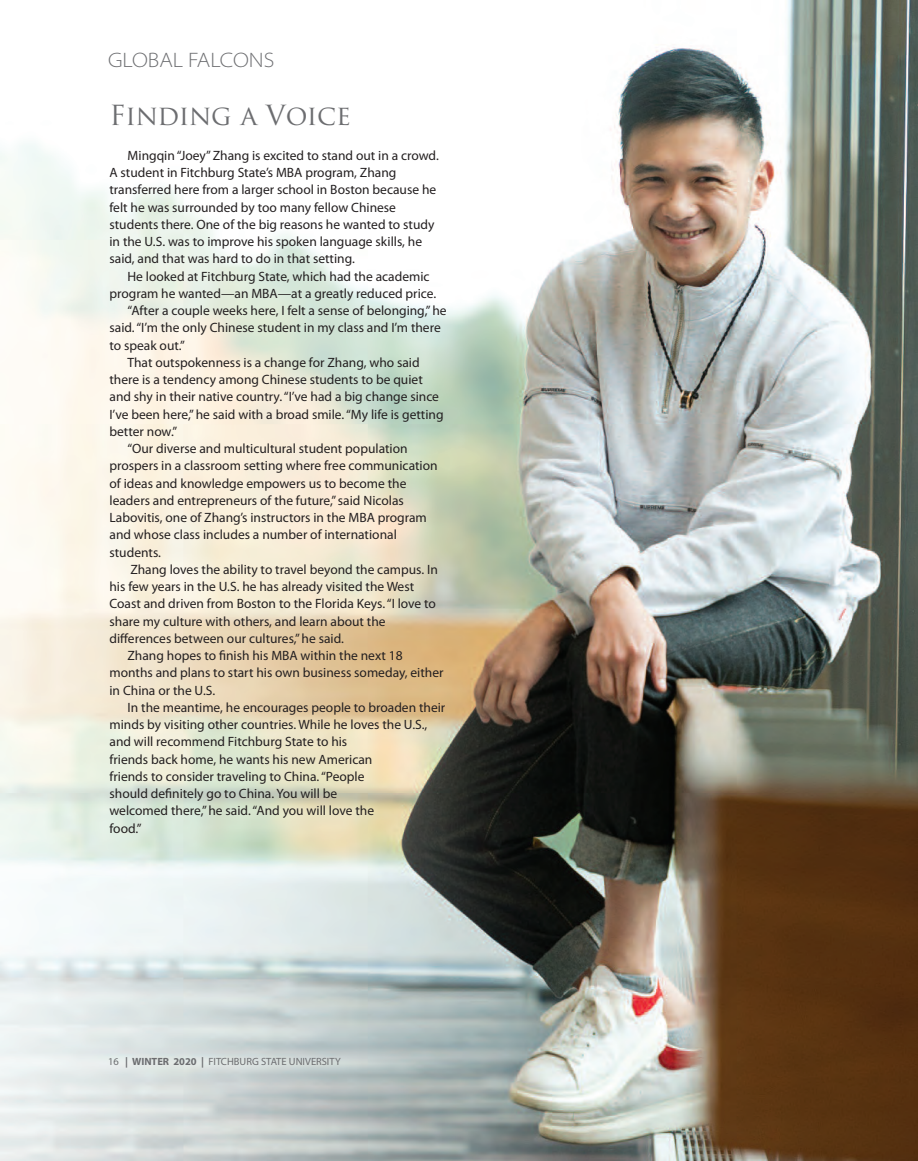
<style>
.page{position:relative;width:918px;height:1161px;background:#fff}
.page>*{position:absolute;margin:0;border:0;box-sizing:border-box;transform-origin:0 0}
.t1{font:27px "Trajan Pro";letter-spacing:-.015em;color:#6c6d70}
.t2{font:300 semi-expanded 21px "Myriad Pro";color:#6c6d70}
.t3{font:13.5px/17.2px "Myriad Pro";color:#231f20}
.t4{font:10.5px "Myriad Pro";color:#6c6d70}
.s1{font-weight:700}
</style>
<div class="page">
<img style="left:0;top:0;width:918px;height:1161px">
<h2 class="t2" style="left:108px;top:52px;width:168px">GLOBAL FALCONS</h2>
<h1 class="t1" style="left:110px;top:100px;width:243px">Finding a Voice</h1>
<p class="t3" style="left:110px;top:148px;width:331px;text-indent:18px">Mingqin “Joey” Zhang is excited to stand out in a crowd.<br>A student in Fitchburg State’s MBA program, Zhang transferred here from a larger school in Boston because he felt he was surrounded by too many fellow Chinese students there. One of the big reasons he wanted to study in the U.S. was to improve his spoken language skills, he said, and that was hard to do in that setting.</p>
<p class="t3" style="left:128px;top:268px;width:304px">He looked at Fitchburg State, which had the academic</p>
<p class="t3" style="left:110px;top:286px;width:328px">program he wanted—an MBA—at a greatly reduced price.</p>
<p class="t3" style="left:128px;top:303px;width:321px">“After a couple weeks here, I felt a sense of belonging,” he</p>
<p class="t3" style="left:110px;top:320px;width:333px">said. “I’m the only Chinese student in my class and I’m there</p>
<p class="t3" style="left:110px;top:337px;width:77px">to speak out.”</p>
<p class="t3" style="left:128px;top:355px;width:294px">That outspokenness is a change for Zhang, who said</p>
<p class="t3" style="left:110px;top:372px;width:315px">there is a tendency among Chinese students to be quiet</p>
<p class="t3" style="left:110px;top:389px;width:331px">and shy in their native country. “I’ve had a big change since</p>
<p class="t3" style="left:110px;top:406px;width:336px">I’ve been here,” he said with a broad smile. “My life is getting</p>
<p class="t3" style="left:110px;top:424px;width:69px">better now.”</p>
<p class="t3" style="left:128px;top:441px;width:282px">“Our diverse and multicultural student population</p>
<p class="t3" style="left:110px;top:458px;width:330px">prospers in a classroom setting where free communication</p>
<p class="t3" style="left:110px;top:475px;width:298px">of ideas and knowledge empowers us to become the</p>
<p class="t3" style="left:110px;top:493px;width:296px">leaders and entrepreneurs of the future,” said Nicolas</p>
<p class="t3" style="left:110px;top:510px;width:319px">labovitis, one of Zhang’s instructors in the MBA program</p>
<p class="t3" style="left:110px;top:527px;width:289px">and whose class includes a number of international</p>
<p class="t3" style="left:110px;top:544px;width:53px">students.</p>
<p class="t3" style="left:130px;top:562px;width:309px">Zhang loves the ability to travel beyond the campus. In</p>
<p class="t3" style="left:110px;top:579px;width:306px">his few years in the U.S. he has already visited the West</p>
<p class="t3" style="left:110px;top:596px;width:328px">Coast and driven from Boston to the Florida keys. “I love to</p>
<p class="t3" style="left:110px;top:614px;width:278px">share my culture with others, and learn about the</p>
<p class="t3" style="left:110px;top:631px;width:236px">differences between our cultures,” he said.</p>
<p class="t3" style="left:128px;top:648px;width:277px">Zhang hopes to finish his MBA within the next 18</p>
<p class="t3" style="left:110px;top:665px;width:336px">months and plans to start his own business someday, either</p>
<p class="t3" style="left:110px;top:683px;width:107px">in China or the U.S.</p>
<p class="t3" style="left:128px;top:700px;width:319px">In the meantime, he encourages people to broaden their</p>
<p class="t3" style="left:110px;top:717px;width:319px">minds by visiting other countries. While he loves the U.S.,</p>
<p class="t3" style="left:110px;top:734px;width:239px">and will recommend Fitchburg State to his</p>
<p class="t3" style="left:110px;top:752px;width:264px">friends back home, he wants his new American</p>
<p class="t3" style="left:110px;top:769px;width:257px">friends to consider traveling to China. “People</p>
<p class="t3" style="left:110px;top:786px;width:229px">should definitely go to China. You will be</p>
<p class="t3" style="left:110px;top:803px;width:266px">welcomed there,” he said. “And you will love the</p>
<p class="t3" style="left:110px;top:821px;width:34px">food.”</p>
<p class="t4" style="left:108px;top:1057px;width:234px">16 <span class="s1">| WINTER 2020 |</span> FITCHBURG STATE UNIVERSITY</p>
</div>
